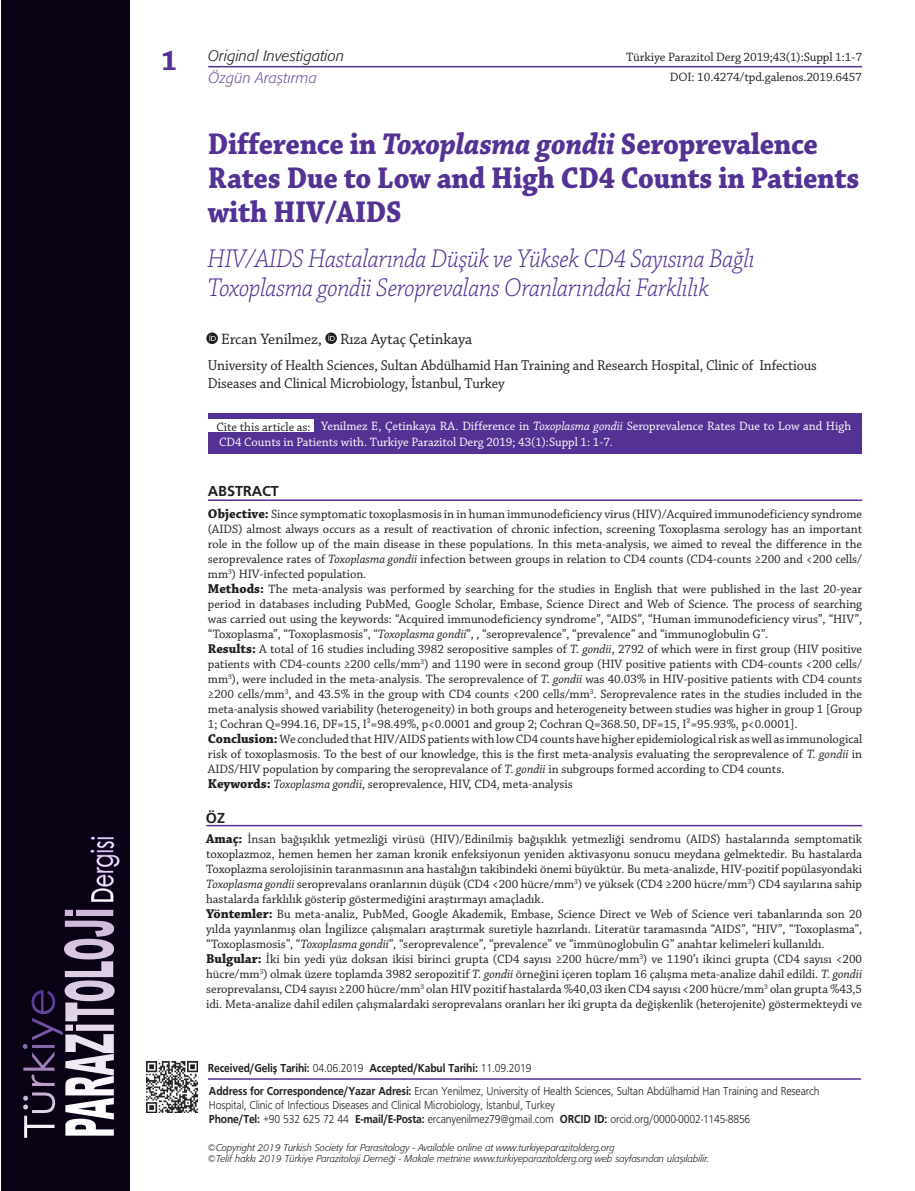
<style>
.page{position:relative;width:915px;height:1191px;background:#fff}
.page>*{position:absolute;margin:0;border:0;box-sizing:border-box;transform-origin:0 0}
.t1{font:900 67.65px "Arial";letter-spacing:.01em;color:#fff;scale:.41 1}
.t2{font:700 31.5px/33.8px "Chaparral Pro";letter-spacing:-.01em;color:#533294;scale:.92 1}
.t3{font:29.7px "Century Gothic";letter-spacing:.02em;color:#fff;scale:.69 1}
.t4{font:italic 300 27px/28.5px "Chaparral Pro";letter-spacing:-.015em;color:#533294;scale:.92 1}
.t5{font:15.75px "Chaparral Pro";letter-spacing:-.01em;color:#231f20}
.t6{font:15px/18px "Chaparral Pro";letter-spacing:-.01em;color:#231f20;scale:.95 1}
.t7{font:15px "Formata Light Ita Tr";letter-spacing:.01em;color:#231f20}
.t8{font:15px "Formata Light Ita Tr";letter-spacing:.01em;color:#7656a3}
.t9{font:15px "Frugal Bold Tr";letter-spacing:-.01em;color:#231f20}
.t10{font:12.75px/15px "Chaparral Pro";color:#231f20}
.t11{font:12.75px/16.5px "Chaparral Pro";color:#fff}
.t12{font:12px/14.2px "Frugal Normal Tr";letter-spacing:-.015em;color:#231f20;scale:.9 1}
.t13{font:12px "Frugal Bold Tr";letter-spacing:-.015em;color:#231f20;scale:.9 1}
.t14{font:9.75px/11.2px "Formata Light Ita Tr";color:#231f20}
.s1{font-style:italic}
.s2{color:#231f20}
.s3{font-weight:700;font-size:13.5px}
.s4{font-family:"Frugal Normal Tr"}
.s5{font-family:"Frugal Bold Tr"}
</style>
<div class="page">
<div style="left:1px;top:0;width:129px;height:1191px;background:#090114"></div>
<svg style="left:23px;top:990px;width:40px;height:147px"></svg>
<svg style="left:90px;top:836px;width:30px;height:65px"></svg>
<hr style="left:208px;top:66px;width:653px;height:1px;background:#533294">
<hr style="left:208px;top:1078px;width:652px;height:1px;background:#533294">
<img style="left:147px;top:1061px;width:51px;height:51px">
<hr style="left:206px;top:825px;width:655px;height:1px;background:#533294">
<hr style="left:208px;top:499px;width:653px;height:2px;background:#533294">
<div style="left:208px;top:414px;width:653px;height:40px;background:#533294"></div>
<div style="left:208px;top:420px;width:105px;height:12px;background:#fff"></div>
<svg style="left:206px;top:332px;width:12px;height:12px"></svg>
<svg style="left:209px;top:334px;width:7px;height:7px"></svg>
<svg style="left:325px;top:332px;width:12px;height:12px"></svg>
<svg style="left:328px;top:334px;width:6px;height:7px"></svg>
<h3 class="t3" style="left:81px;top:903px;width:98px;rotate:-90deg">Dergisi</h3>
<h1 class="t1" style="left:40px;top:1137px;width:563px;rotate:-90deg">PARAZITOLOJI</h1>
<p class="t7" style="left:208px;top:47px;width:137px">Original Investigation</p>
<p class="t8" style="left:161px;top:69px;width:157px"><sup>1</sup> Özgün Araştırma</p>
<p class="t10" style="left:626px;top:50px;width:237px">Türkiye Parazitol Derg 2019;43(1):Suppl 1:1-7</p>
<p class="t10" style="left:669px;top:70px;width:194px">DOI: 10.4274/tpd.galenos.2019.6457</p>
<h2 class="t2" style="left:208px;top:128px;width:709px">Difference in <span class="s1">Toxoplasma gondii</span> Seroprevalence<br>Rates Due to Low and High CD4 Counts in Patients with HIV/AIDS</h2>
<h3 class="t4" style="left:207px;top:246px;width:596px">HIV/AIDS Hastalarında Düşük ve Yüksek CD4 Sayısına Bağlı<br>Toxoplasma gondii Seroprevalans Oranlarındaki Farklılık</h3>
<p class="t5" style="left:221px;top:330px;width:252px">Ercan Yenilmez, Rıza Aytaç Çetinkaya</p>
<p class="t6" style="left:208px;top:357px;width:642px">University of Health Sciences, Sultan Abdülhamid Han Training and Research Hospital, Clinic of Infectious<br>Diseases and Clinical Microbiology, İstanbul, Turkey</p>
<p class="t11" style="left:216px;top:418px;width:636px"><span class="s2">Cite this article as:</span> Yenilmez E, Çetinkaya RA. Difference in <span class="s1">Toxoplasma gondii</span> Seroprevalence Rates Due to Low and High<br>CD4 Counts in Patients with. Turkiye Parazitol Derg 2019; 43(1):Suppl 1: 1-7.</p>
<p class="t9" style="left:208px;top:482px;width:72px">ABSTRACT</p>
<p class="t10" style="left:208px;top:507px;width:655px"><span class="s3">Objective:</span> Since symptomatic toxoplasmosis in in human immunodeficiency virus (HIV)/Acquired immunodeficiency syndrome (AIDS) almost always occurs as a result of reactivation of chronic infection, screening Toxoplasma serology has an important role in the follow up of the main disease in these populations. In this meta-analysis, we aimed to reveal the difference in the seroprevalence rates of <span class="s1">Toxoplasma gondii</span> infection between groups in relation to CD4 counts (CD4-counts ≥200 and &lt;200 cells/ mm<sup>3</sup>) HIV-infected population.<br><span class="s3">Methods:</span> The meta-analysis was performed by searching for the studies in English that were published in the last 20-year period in databases including PubMed, Google Scholar, Embase, Science Direct and Web of Science. The process of searching was carried out using the keywords: “Acquired immunodeficiency syndrome”, “AIDS”, “Human immunodeficiency virus”, “HIV”, “Toxoplasma”, “Toxoplasmosis”, “<span class="s1">Toxoplasma gondii</span>”, , “seroprevalence”, “prevalence” and “immunoglobulin G”.<br><span class="s3">Results:</span> A total of 16 studies including 3982 seropositive samples of <span class="s1">T. gondii</span>, 2792 of which were in first group (HIV positive patients with CD4-counts ≥200 cells/mm<sup>3</sup>) and 1190 were in second group (HIV positive patients with CD4-counts &lt;200 cells/ mm<sup>3</sup>), were included in the meta-analysis. The seroprevalence of <span class="s1">T. gondii</span> was 40.03% in HIV-positive patients with CD4 counts ≥200 cells/mm<sup>3</sup>, and 43.5% in the group with CD4 counts &lt;200 cells/mm<sup>3</sup>. Seroprevalence rates in the studies included in the meta-analysis showed variability (heterogeneity) in both groups and heterogeneity between studies was higher in group 1 [Group 1; Cochran Q=994.16, DF=15, I²=98.49%, p&lt;0.0001 and group 2; Cochran Q=368.50, DF=15, I²=95.93%, p&lt;0.0001].<br><span class="s3">Conclusion:</span> We concluded that HIV/AIDS patients with low CD4 counts have higher epidemiological risk as well as immunological risk of toxoplasmosis. To the best of our knowledge, this is the first meta-analysis evaluating the seroprevalence of <span class="s1">T. gondii</span> in AIDS/HIV population by comparing the seroprevalance of <span class="s1">T. gondii</span> in subgroups formed according to CD4 counts.<br><span class="s3">Keywords:</span> <span class="s1">Toxoplasma gondii</span>, seroprevalence, HIV, CD4, meta-analysis</p>
<p class="t9" style="left:206px;top:809px;width:21px">ÖZ</p>
<p class="t10" style="left:206px;top:832px;width:657px"><span class="s3">Amaç:</span> İnsan bağışıklık yetmezliği virüsü (HIV)/Edinilmiş bağışıklık yetmezliği sendromu (AIDS) hastalarında semptomatik toxoplazmoz, hemen hemen her zaman kronik enfeksiyonun yeniden aktivasyonu sonucu meydana gelmektedir. Bu hastalarda Toxoplazma serolojisinin taranmasının ana hastalığın takibindeki önemi büyüktür. Bu meta-analizde, HIV-pozitif popülasyondaki <span class="s1">Toxoplasma gondii</span> seroprevalans oranlarının düşük (CD4 &lt;200 hücre/mm<sup>3</sup>) ve yüksek (CD4 ≥200 hücre/mm<sup>3</sup>) CD4 sayılarına sahip hastalarda farklılık gösterip göstermediğini araştırmayı amaçladık.<br><span class="s3">Yöntemler:</span> Bu meta-analiz, PubMed, Google Akademik, Embase, Science Direct ve Web of Science veri tabanlarında son 20 yılda yayınlanmış olan İngilizce çalışmaları araştırmak suretiyle hazırlandı. Literatür taramasında “AIDS”, “HIV”, “Toxoplasma”, “Toxoplasmosis”, “<span class="s1">Toxoplasma gondii</span>”, “seroprevalence”, “prevalence” ve “immünoglobulin G” anahtar kelimeleri kullanıldı.<br><span class="s3">Bulgular:</span> İki bin yedi yüz doksan ikisi birinci grupta (CD4 sayısı ≥200 hücre/mm<sup>3</sup>) ve 1190’ı ikinci grupta (CD4 sayısı &lt;200 hücre/mm<sup>3</sup>) olmak üzere toplamda 3982 seropozitif <span class="s1">T. gondii</span> örneğini içeren toplam 16 çalışma meta-analize dahil edildi. <span class="s1">T. gondii </span>seroprevalansı, CD4 sayısı ≥200 hücre/mm<sup>3</sup> olan HIV pozitif hastalarda %40,03 iken CD4 sayısı &lt;200 hücre/mm<sup>3</sup> olan grupta %43,5 idi. Meta-analize dahil edilen çalışmalardaki seroprevalans oranları her iki grupta da değişkenlik (heterojenite) göstermekteydi ve</p>
<p class="t13" style="left:208px;top:1060px;width:361px">Received/Geliş Tarihi: <span class="s4">04.06.2019</span> Accepted/Kabul Tarihi: <span class="s4">11.09.2019</span></p>
<p class="t12" style="left:209px;top:1083px;width:679px"><span class="s5">Address for Correspondence/Yazar Adresi:</span> Ercan Yenilmez, University of Health Sciences, Sultan Abdülhamid Han Training and Research<br>Hospital, Clinic of Infectious Diseases and Clinical Microbiology, İstanbul, Turkey<br><span class="s5">Phone/Tel:</span> +90 532 625 72 44 <span class="s5">E-mail/E-Posta:</span> ercanyenilmez79@gmail.com <span class="s5">ORCID ID:</span> orcid.org/0000-0002-1145-8856</p>
<p class="t14" style="left:208px;top:1142px;width:502px">©Copyright 2019 Turkish Society for Parasitology - Available online at www.turkiyeparazitolderg.org<br>©Telif hakkı 2019 Türkiye Parazitoloji Derneği - Makale metnine www.turkiyeparazitolderg.org web sayfasından ulaşılabilir.</p>
</div>
